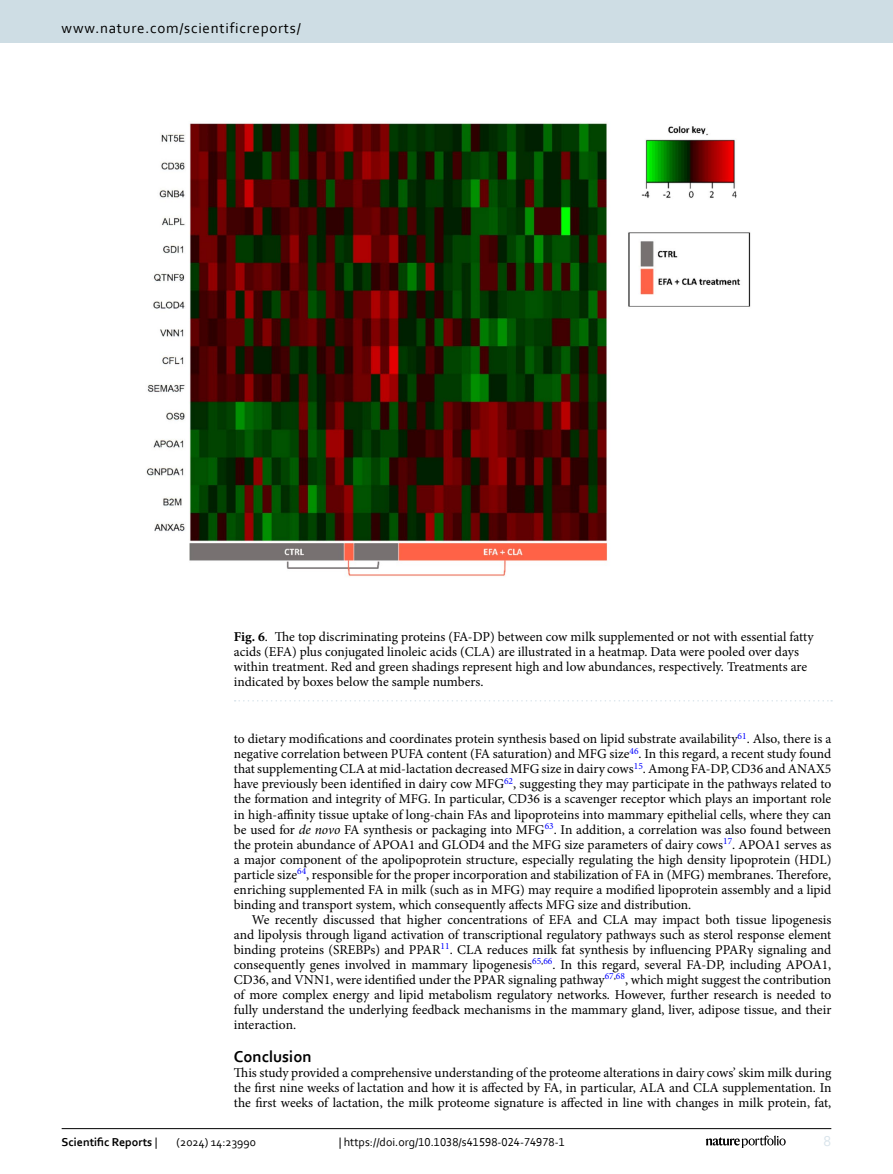
<style>
.page{position:relative;width:893px;height:1174px;background:#fff}
.page>*{position:absolute;margin:0;border:0;box-sizing:border-box;transform-origin:0 0}
.Head_1{font:700 16.5px "Corbel";color:#000}
.t1{font:15px "Corbel";letter-spacing:.05em;color:#000}
.t2{font:15px "Corbel";color:#d9e4eb}
.Body_Text_Indent{font:13.5px/15px "Minion Pro";color:#000;text-align:justify}
.Figure_Caption{font:13.5px/15px "Minion Pro";color:#000}
.Body_Text{font:13.5px/15px "Minion Pro";color:#000;text-align:justify}
.t3{font:12px "Corbel";color:#000}
.t4{font:700 12px "Corbel";color:#000}
.s1{font-weight:700}
.s2{font-style:italic}
.s3{font-weight:400}
</style>
<div class="page">
<img style="left:146px;top:123px;width:605px;height:454px">
<svg style="left:235px;top:700px;width:597px;height:1px"></svg>
<hr style="left:62px;top:1128px;width:769px;height:1px;background:#000">
<svg style="left:706px;top:1135px;width:80px;height:12px"></svg>
<div style="left:0;top:0;width:893px;height:43px;background:#cedde4"></div>
<p class="t1" style="left:62px;top:18px;width:241px">www.nature.com/scientificreports/</p>
<p class="Figure_Caption" style="left:234px;top:629px;width:581px"><span class="s1">Fig. 6</span>. The top discriminating proteins (FA-DP) between cow milk supplemented or not with essential fatty acids (EFA) plus conjugated linoleic acids (CLA) are illustrated in a heatmap. Data were pooled over days within treatment. Red and green shadings represent high and low abundances, respectively. Treatments are indicated by boxes below the sample numbers.</p>
<p class="Body_Text_Indent" style="left:234px;top:731px;width:599px">to dietary modifications and coordinates protein synthesis based on lipid substrate availability<sup>61</sup>. Also, there is a negative correlation between PUFA content (FA saturation) and MFG size<sup>46</sup>. In this regard, a recent study found that supplementing CLA at mid-lactation decreased MFG size in dairy cows<sup>15</sup>. Among FA-DP, CD36 and ANAX5 have previously been identified in dairy cow MFG<sup>62</sup>, suggesting they may participate in the pathways related to the formation and integrity of MFG. In particular, CD36 is a scavenger receptor which plays an important role in high-affinity tissue uptake of long-chain FAs and lipoproteins into mammary epithelial cells, where they can be used for <span class="s2">de novo</span> FA synthesis or packaging into MFG<sup>63</sup>. In addition, a correlation was also found between the protein abundance of APOA1 and GLOD4 and the MFG size parameters of dairy cows<sup>17</sup>. APOA1 serves as a major component of the apolipoprotein structure, especially regulating the high density lipoprotein (HDL) particle size<sup>64</sup>, responsible for the proper incorporation and stabilization of FA in (MFG) membranes. Therefore, enriching supplemented FA in milk (such as in MFG) may require a modified lipoprotein assembly and a lipid binding and transport system, which consequently affects MFG size and distribution.</p>
<p class="Body_Text_Indent" style="left:234px;top:911px;width:599px;text-indent:18px">We recently discussed that higher concentrations of EFA and CLA may impact both tissue lipogenesis and lipolysis through ligand activation of transcriptional regulatory pathways such as sterol response element binding proteins (SREBPs) and PPAR<sup>11</sup>. CLA reduces milk fat synthesis by influencing PPARγ signaling and consequently genes involved in mammary lipogenesis<sup>65</sup><sup>,</sup><sup>66</sup>. In this regard, several FA-DP, including APOA1, CD36, and VNN1, were identified under the PPAR signaling pathway<sup>67</sup><sup>,</sup><sup>68</sup>, which might suggest the contribution of more complex energy and lipid metabolism regulatory networks. However, further research is needed to fully understand the underlying feedback mechanisms in the mammary gland, liver, adipose tissue, and their interaction.</p>
<p class="Head_1" style="left:234px;top:1045px;width:79px">Conclusion</p>
<p class="Body_Text" style="left:234px;top:1064px;width:599px">This study provided a comprehensive understanding of the proteome alterations in dairy cows’ skim milk during the first nine weeks of lactation and how it is affected by FA, in particular, ALA and CLA supplementation. In the first weeks of lactation, the milk proteome signature is affected in line with changes in milk protein, fat,</p>
<p class="t4" style="left:62px;top:1134px;width:97px">Scientific Reports <span class="s3">|</span></p>
<p class="t3" style="left:177px;top:1134px;width:81px">(2024) 14:23990</p>
<p class="t3" style="left:339px;top:1134px;width:228px">| https://doi.org/10.1038/s41598-024-74978-1</p>
<p class="t2" style="left:824px;top:1132px;width:9px">8</p>
</div>
